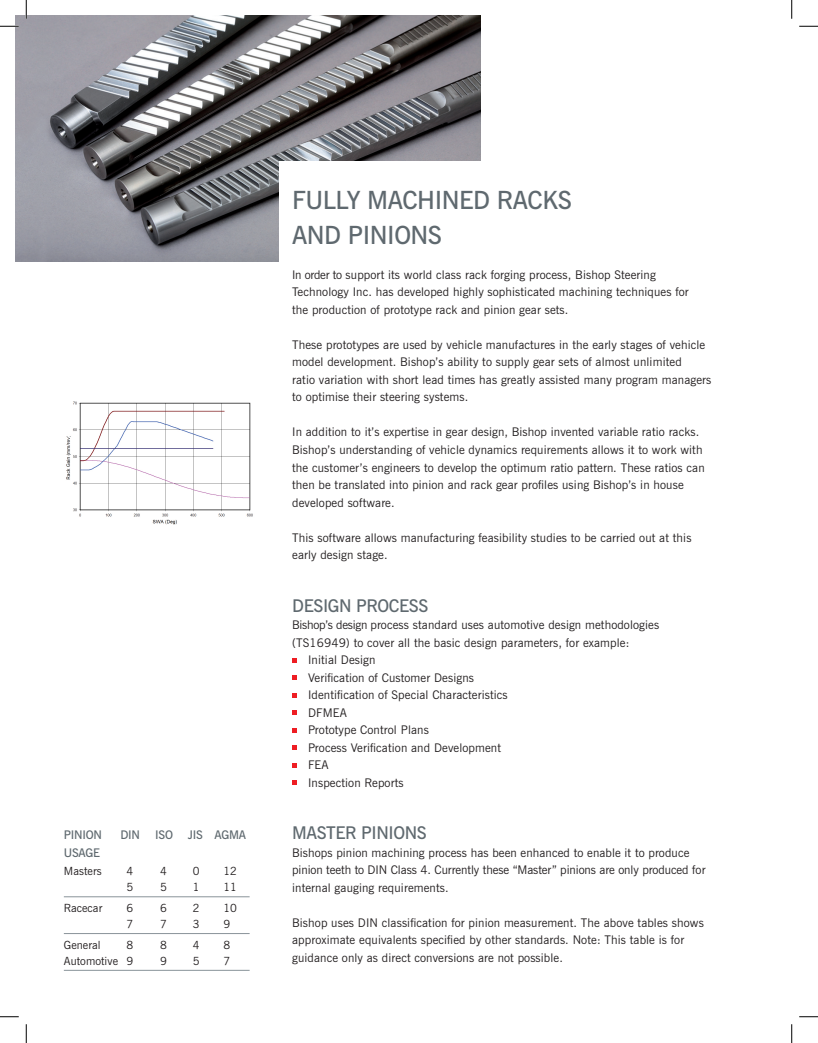
<style>
.page{position:relative;width:818px;height:1043px;background:#fff}
.page>*{position:absolute;margin:0;border:0;box-sizing:border-box;transform-origin:0 0}
.t1{font:600 25px/35px "News Gothic BT";letter-spacing:-.02em;color:#5f696f}
.t2{font:600 17.5px "News Gothic BT";letter-spacing:-.025em;color:#5f696f}
.t3{font:11.88px/17.5px "News Gothic BT";letter-spacing:.01em;color:#231f20}
.t4{font:600 11.88px "News Gothic BT";letter-spacing:-.02em;color:#5f696f}
.t5{font:11.25px "News Gothic BT";letter-spacing:.005em;color:#231f20}
</style>
<div class="page">
<img style="left:16px;top:16px;width:464px;height:245px">
<img style="left:66px;top:401px;width:187px;height:124px">
<hr style="left:64px;top:896px;width:185px;height:1px;background:#899399">
<hr style="left:64px;top:933px;width:185px;height:1px;background:#899399">
<hr style="left:64px;top:970px;width:185px;height:1px;background:#899399">
<div style="left:279px;top:161px;width:433px;height:203px;background:#fff"></div>
<svg style="left:292px;top:658px;width:5px;height:4px"></svg>
<svg style="left:292px;top:675px;width:5px;height:5px"></svg>
<svg style="left:292px;top:693px;width:5px;height:4px"></svg>
<svg style="left:292px;top:710px;width:5px;height:5px"></svg>
<svg style="left:292px;top:728px;width:5px;height:4px"></svg>
<svg style="left:292px;top:745px;width:5px;height:5px"></svg>
<svg style="left:292px;top:763px;width:5px;height:4px"></svg>
<svg style="left:292px;top:780px;width:5px;height:5px"></svg>
<svg style="left:0;top:25px;width:19px;height:2px"></svg>
<svg style="left:799px;top:25px;width:19px;height:2px"></svg>
<svg style="left:0;top:1016px;width:19px;height:1px"></svg>
<svg style="left:799px;top:1016px;width:19px;height:1px"></svg>
<svg style="left:25px;top:0;width:2px;height:19px"></svg>
<svg style="left:25px;top:1024px;width:2px;height:18px"></svg>
<svg style="left:791px;top:0;width:1px;height:19px"></svg>
<svg style="left:791px;top:1024px;width:1px;height:18px"></svg>
<p class="t4" style="left:64px;top:827px;width:40px">PINION</p>
<p class="t4" style="left:120px;top:827px;width:53px">DIN ISO</p>
<p class="t4" style="left:188px;top:827px;width:60px">JIS AGMA</p>
<p class="t4" style="left:64px;top:845px;width:38px">USAGE</p>
<p class="t5" style="left:64px;top:864px;width:39px">M asters</p>
<p class="t5" style="left:126px;top:864px;width:8px">4</p>
<p class="t5" style="left:160px;top:864px;width:8px">4</p>
<p class="t5" style="left:193px;top:864px;width:8px">0</p>
<p class="t5" style="left:223px;top:864px;width:15px">12</p>
<p class="t5" style="left:126px;top:880px;width:8px">5</p>
<p class="t5" style="left:160px;top:880px;width:8px">5</p>
<p class="t5" style="left:193px;top:880px;width:8px">1</p>
<p class="t5" style="left:223px;top:880px;width:15px">11</p>
<p class="t5" style="left:64px;top:901px;width:40px">Racecar</p>
<p class="t5" style="left:126px;top:901px;width:8px">6</p>
<p class="t5" style="left:160px;top:901px;width:8px">6</p>
<p class="t5" style="left:193px;top:901px;width:8px">2</p>
<p class="t5" style="left:223px;top:901px;width:15px">10</p>
<p class="t5" style="left:126px;top:917px;width:8px">7</p>
<p class="t5" style="left:160px;top:917px;width:8px">7</p>
<p class="t5" style="left:193px;top:917px;width:8px">3</p>
<p class="t5" style="left:223px;top:917px;width:8px">9</p>
<p class="t5" style="left:64px;top:937px;width:38px">General</p>
<p class="t5" style="left:126px;top:937px;width:8px">8</p>
<p class="t5" style="left:160px;top:937px;width:8px">8</p>
<p class="t5" style="left:193px;top:937px;width:8px">4</p>
<p class="t5" style="left:223px;top:937px;width:8px">8</p>
<p class="t5" style="left:64px;top:954px;width:71px">Automotive 9</p>
<p class="t5" style="left:160px;top:954px;width:8px">9</p>
<p class="t5" style="left:193px;top:954px;width:8px">5</p>
<p class="t5" style="left:223px;top:954px;width:8px">7</p>
<h1 class="t1" style="left:292px;top:182px;width:278px">FU LLY MACHINED RACKS<br>AND PINIONS</h1>
<p class="t3" style="left:292px;top:266px;width:398px">In order to support its world class rack forging process, Bishop Steering<br>Technology Inc. has developed highly sophisticated machining techniques for the production of prototype rack and pinion gear sets.</p>
<p class="t3" style="left:292px;top:336px;width:420px">These prototypes are used by vehicle manufactures in the early stages of vehicle model development. Bishop’s ability to supply gear sets of almost unlimited<br>ratio variation with short lead times has greatly assisted many program managers to optimise their steering systems.</p>
<p class="t3" style="left:292px;top:423px;width:414px">In addition to it’s expertise in gear design, Bishop invented variable ratio racks.<br>Bishop’s understanding of vehicle dynamics requirements allows it to work with the customer’s engineers to develop the optimum ratio pattern. These ratios can then be translated into pinion and rack gear profiles using Bishop’s in house developed software.</p>
<p class="t3" style="left:292px;top:528px;width:401px">This software allows manufacturing feasibility studies to be carried out at this early design stage.</p>
<h2 class="t2" style="left:292px;top:594px;width:127px">DESIGN PROCESS</h2>
<p class="t3" style="left:292px;top:616px;width:368px">Bishop’s design process standard uses automotive design methodologies</p>
<p class="t3" style="left:292px;top:633px;width:339px">(TS16949) to cover all the basic design parameters, for example:</p>
<p class="t3" style="left:308px;top:651px;width:69px">Initial Design</p>
<p class="t3" style="left:308px;top:668px;width:167px">Verification of Customer Designs</p>
<p class="t3" style="left:308px;top:686px;width:201px">Identification of Special Characteristics</p>
<p class="t3" style="left:308px;top:703px;width:40px">DFM EA</p>
<p class="t3" style="left:308px;top:721px;width:122px">Prototype Control Plans</p>
<p class="t3" style="left:308px;top:738px;width:194px">Process Verification and Development</p>
<p class="t3" style="left:308px;top:756px;width:22px">FEA</p>
<p class="t3" style="left:308px;top:773px;width:97px">Inspection Reports</p>
<h2 class="t2" style="left:292px;top:822px;width:134px">MASTER PINIONS</h2>
<p class="t3" style="left:292px;top:843px;width:415px">Bishops pinion machining process has been enhanced to enable it to produce pinion teeth to DIN Class 4. Currently these “M aster” pinions are only produced for internal gauging requirements.</p>
<p class="t3" style="left:292px;top:913px;width:413px">Bishop uses DIN classification for pinion measurement. The above tables shows approximate equivalents specified by other standards. Note: This table is for guidance only as direct conversions are not possible.</p>
</div>
